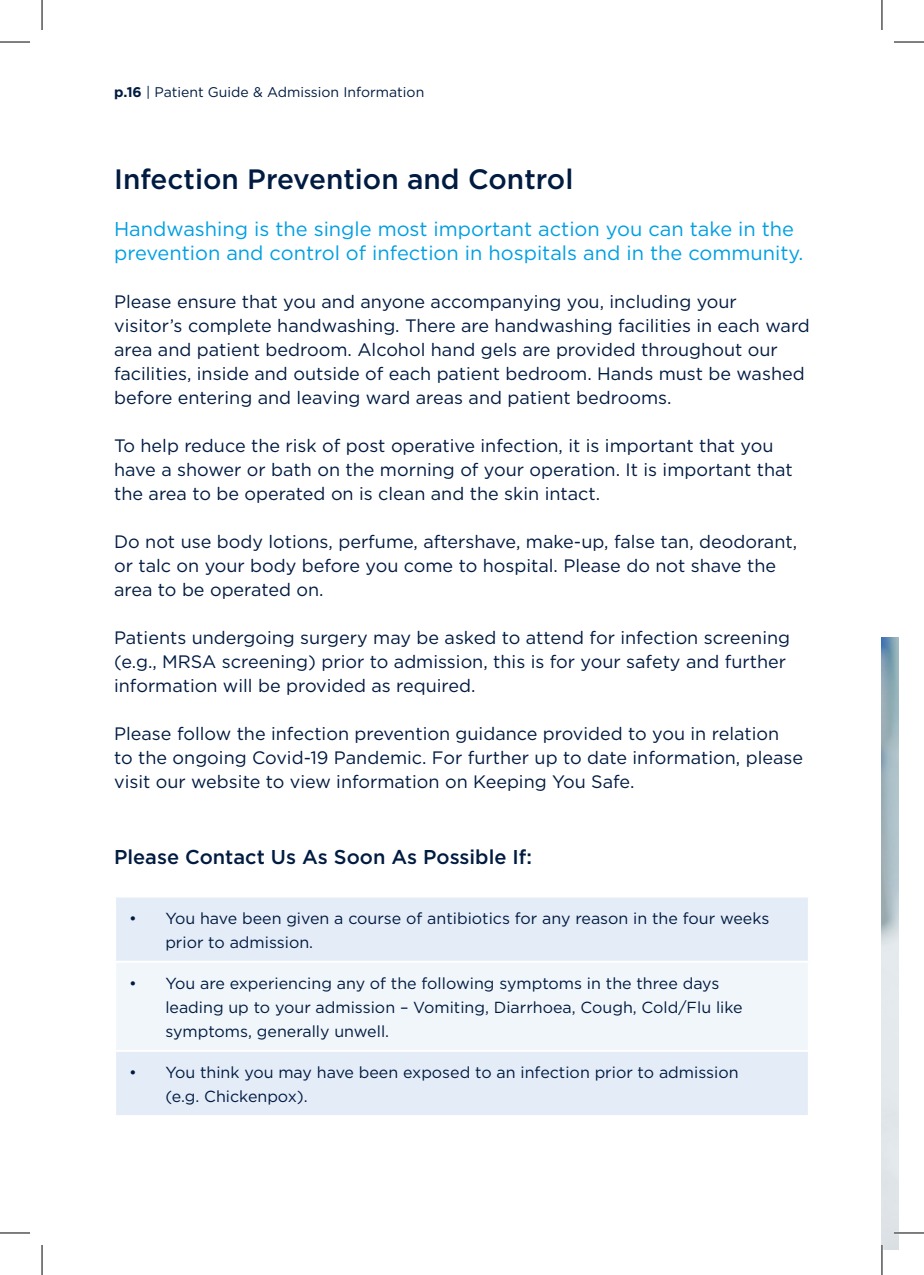
<style>
.page{position:relative;width:924px;height:1275px;background:#fff}
.page>*{position:absolute;margin:0;border:0;box-sizing:border-box;transform-origin:0 0}
.t1{font:500 28px "Gotham";color:#001b41}
.t2{font:20px/24px "Gotham";color:#009fe3}
.t3{font:500 20px "Gotham";color:#001b41}
.t4{font:18px/24px "Gotham";color:#001b41}
.t5{font:16px/24px "Gotham";color:#001b41}
.t6{font:14px "Gotham";color:#001b41}
.s1{font-weight:700}
</style>
<div class="page">
<div style="left:115px;top:896px;width:693px;height:65px;background:#e4ecf7"></div>
<div style="left:115px;top:961px;width:693px;height:90px;background:#f1f6fb"></div>
<div style="left:115px;top:1051px;width:693px;height:65px;background:#e4ecf8"></div>
<hr style="left:114px;top:895px;width:695px;height:2px;background:#fff">
<hr style="left:114px;top:897px;width:2px;height:63px;background:#fff">
<hr style="left:807px;top:897px;width:2px;height:63px;background:#fff">
<hr style="left:114px;top:960px;width:695px;height:2px;background:#fff">
<hr style="left:114px;top:962px;width:2px;height:88px;background:#fff">
<hr style="left:807px;top:962px;width:2px;height:88px;background:#fff">
<hr style="left:114px;top:1050px;width:695px;height:2px;background:#fff">
<hr style="left:114px;top:1052px;width:2px;height:63px;background:#fff">
<hr style="left:807px;top:1052px;width:2px;height:63px;background:#fff">
<hr style="left:114px;top:1115px;width:695px;height:2px;background:#fff">
<img style="left:881px;top:637px;width:17px;height:613px">
<hr style="left:893px;top:1231px;width:30px;height:3px;background:#fff">
<hr style="left:0;top:42px;width:30px;height:1px;background:#000">
<hr style="left:893px;top:42px;width:30px;height:1px;background:#000">
<hr style="left:0;top:1232px;width:30px;height:1px;background:#000">
<hr style="left:893px;top:1232px;width:30px;height:1px;background:#000">
<hr style="left:42px;top:0;width:1px;height:30px;background:#000">
<hr style="left:42px;top:1245px;width:1px;height:30px;background:#000">
<hr style="left:881px;top:0;width:1px;height:30px;background:#000">
<hr style="left:881px;top:1245px;width:1px;height:30px;background:#000">
<p class="t6" style="left:114px;top:83px;width:311px"><span class="s1">p.16</span> | Patient Guide &amp; Admission Information</p>
<p class="t1" style="left:114px;top:161px;width:460px">Infection Prevention and Control</p>
<p class="t2" style="left:114px;top:216px;width:690px">Handwashing is the single most important action you can take in the prevention and control of infection in hospitals and in the community.</p>
<p class="t4" style="left:114px;top:289px;width:697px">Please ensure that you and anyone accompanying you, including your<br>visitor’s complete handwashing. There are handwashing facilities in each ward area and patient bedroom. Alcohol hand gels are provided throughout our facilities, inside and outside of each patient bedroom. Hands must be washed before entering and leaving ward areas and patient bedrooms.</p>
<p class="t4" style="left:114px;top:433px;width:680px">To help reduce the risk of post operative infection, it is important that you have a shower or bath on the morning of your operation. It is important that the area to be operated on is clean and the skin intact.</p>
<p class="t4" style="left:114px;top:529px;width:684px">Do not use body lotions, perfume, aftershave, make-up, false tan, deodorant, or talc on your body before you come to hospital. Please do not shave the area to be operated on.</p>
<p class="t4" style="left:114px;top:625px;width:677px">Patients undergoing surgery may be asked to attend for infection screening (e.g., MRSA screening) prior to admission, this is for your safety and further information will be provided as required.</p>
<p class="t4" style="left:114px;top:721px;width:690px">Please follow the infection prevention guidance provided to you in relation<br>to the ongoing Covid-19 Pandemic. For further up to date information, please visit our website to view information on Keeping You Safe.</p>
<p class="t3" style="left:114px;top:844px;width:419px">Please Contact Us As Soon As Possible If:</p>
<p class="t5" style="left:165px;top:905px;width:605px;text-indent:-36px">• You have been given a course of antibiotics for any reason in the four weeks prior to admission.</p>
<p class="t5" style="left:165px;top:970px;width:578px;text-indent:-36px">• You are experiencing any of the following symptoms in the three days leading up to your admission – Vomiting, Diarrhoea, Cough, Cold/Flu like symptoms, generally unwell.</p>
<p class="t5" style="left:165px;top:1059px;width:574px;text-indent:-36px">• You think you may have been exposed to an infection prior to admission (e.g. Chickenpox).</p>
</div>
